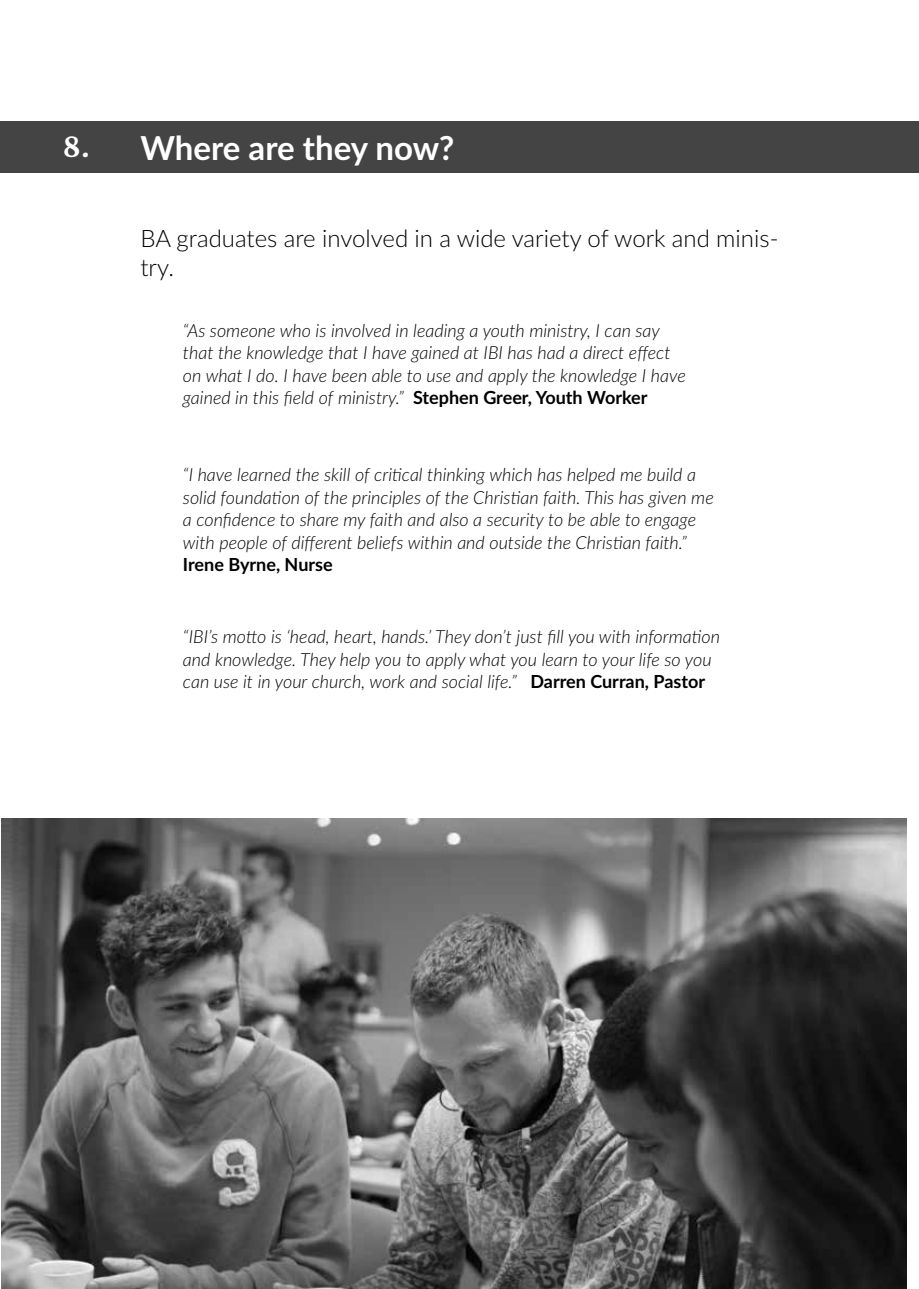
<style>
.page{position:relative;width:919px;height:1289px;background:#fff}
.page>*{position:absolute;margin:0;border:0;box-sizing:border-box;transform-origin:0 0}
.t1{font:700 33px "Lato";color:#fff}
.t2{font:700 27px "Merriweather";color:#fff}
.t3{font:300 24px/28.8px "Lato";color:#000}
.t4{font:italic 300 18px/22.5px "Lato";color:#000}
.t5{font:700 18px "Lato";color:#000}
.s1{font-weight:700;font-style:normal}
</style>
<div class="page">
<img style="left:1px;top:819px;width:905px;height:469px">
<div style="left:906px;top:121px;width:12px;height:52px;background:#444"></div>
<div style="left:0;top:121px;width:906px;height:52px;background:#444"></div>
<h2 class="t2" style="left:63px;top:130px;width:29px">8.</h2>
<h1 class="t1" style="left:140px;top:124px;width:315px">Where are they now?</h1>
<h3 class="t3" style="left:140px;top:223px;width:639px">BA graduates are involved in a wide variety of work and minis&shy;try.</h3>
<p class="t4" style="left:183px;top:318px;width:504px">“As someone who is involved in leading a youth ministry, I can say that the knowledge that I have gained at IBI has had a direct effect on what I do. I have been able to use and apply the knowledge I have gained in this field of ministry.” <span class="s1">Stephen Greer, Youth Worker</span></p>
<p class="t4" style="left:183px;top:462px;width:532px">“I have learned the skill of critical thinking which has helped me build a solid foundation of the principles of the Christian faith. This has given me a confidence to share my faith and also a security to be able to engage with people of different beliefs within and outside the Christian faith.”</p>
<p class="t5" style="left:183px;top:551px;width:151px">Irene Byrne, Nurse</p>
<p class="t4" style="left:183px;top:624px;width:538px">“IBI’s motto is ‘head, heart, hands.’ They don’t just fill you with information and knowledge. They help you to apply what you learn to your life so you can use it in your church, work and social life.” <span class="s1">Darren Curran, Pastor</span></p>
</div>
